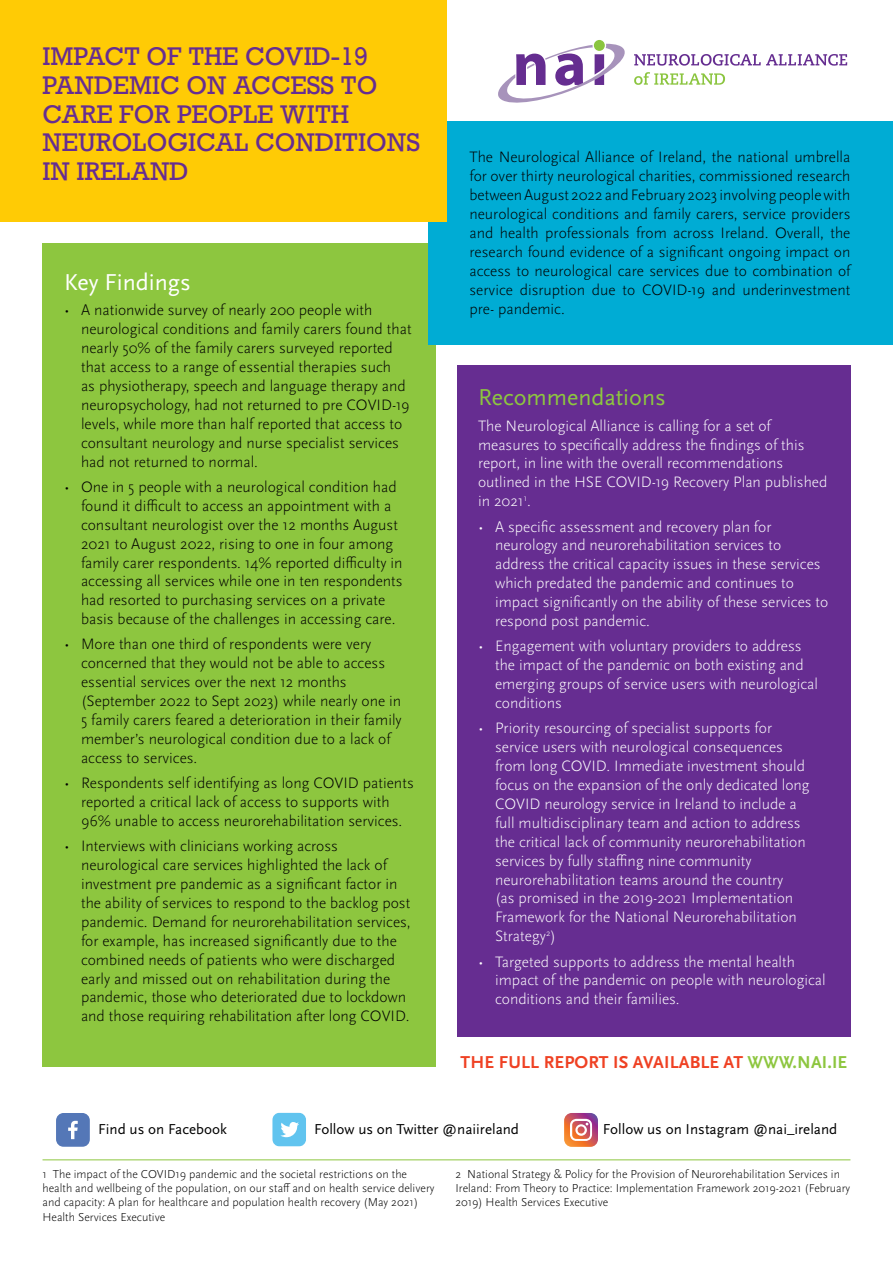
<style>
.page{position:relative;width:893px;height:1263px;background:#fff}
.page>*{position:absolute;margin:0;border:0;box-sizing:border-box;transform-origin:0 0}
.t1{font:24px/28.8px "Rockwell";color:#662d91}
.t2{font:24px "Scala Sans Pro";color:#8dc63f}
.t3{font:24px "Scala Sans Pro";color:#fff}
.t4{font:700 18px "Scala Sans Pro";letter-spacing:.01em;color:#ef4123}
.t5{font:300 15.75px/18.9px "Scala Sans Pro";color:#000}
.t6{font:300 15.75px/18.9px "Scala Sans Pro";color:#fff}
.t7{font:15px "Scala Sans Pro";color:#000}
.t8{font:300 12px/14.4px "Scala Sans Pro";color:#000}
.s1{color:#8dc63f}
</style>
<div class="page">
<div style="left:457px;top:365px;width:393px;height:672px;background:#662d91"></div>
<div style="left:43px;top:243px;width:393px;height:824px;background:#8dc63f"></div>
<svg style="left:634px;top:54px;width:213px;height:12px"></svg>
<svg style="left:634px;top:72px;width:91px;height:13px"></svg>
<svg style="left:498px;top:44px;width:127px;height:59px"></svg>
<div style="left:594px;top:40px;width:11px;height:11px;background:#8bc53f;border-radius:50%"></div>
<svg style="left:56px;top:1113px;width:34px;height:34px"></svg>
<svg style="left:272px;top:1113px;width:34px;height:33px"></svg>
<svg style="left:564px;top:1113px;width:34px;height:34px"></svg>
<hr style="left:43px;top:1159px;width:807px;height:1px;background:#8dc63f">
<div style="left:428px;top:121px;width:465px;height:223px;background:#00acd4"></div>
<div style="left:0;top:0;width:446px;height:221px;background:#ffcb05"></div>
<h1 class="t1" style="left:43px;top:42px;width:379px">IMPACT OF THE COVID-19<br>PANDEMIC ON ACCESS TO<br>CARE FOR PEOPLE WITH<br>NEUROLOGICAL CONDITIONS<br>IN IRELAND</h1>
<h1 class="t3" style="left:64px;top:268px;width:128px">Key Findings</h1>
<p class="t5" style="left:81px;top:301px;width:332px;text-indent:-17px">• A nationwide survey of nearly 200 people with neurological conditions and family carers found that nearly 50% of the family carers surveyed reported that access to a range of essential therapies such<br>as physiotherapy, speech and language therapy and neuropsychology, had not returned to pre COVID-19 levels, while more than half reported that access to consultant neurology and nurse specialist services had not returned to normal.</p>
<p class="t5" style="left:81px;top:477px;width:323px;text-indent:-17px">• One in 5 people with a neurological condition had found it difficult to access an appointment with a consultant neurologist over the 12 months August 2021 to August 2022, rising to one in four among family carer respondents. 14% reported difficulty in accessing all services while one in ten respondents had resorted to purchasing services on a private basis because of the challenges in accessing care.</p>
<p class="t5" style="left:81px;top:635px;width:322px;text-indent:-17px">• More than one third of respondents were very concerned that they would not be able to access essential services over the next 12 months (September 2022 to Sept 2023) while nearly one in 5 family carers feared a deterioration in their family member’s neurological condition due to a lack of access to services.</p>
<p class="t5" style="left:64px;top:774px;width:351px;text-align:center">• Respondents self identifying as long COVID patients reported a critical lack of access to supports with<br>96% unable to access neurorehabilitation services.</p>
<p class="t5" style="left:81px;top:837px;width:331px;text-indent:-17px">• Interviews with clinicians working across neurological care services highlighted the lack of investment pre pandemic as a significant factor in the ability of services to respond to the backlog post pandemic. Demand for neurorehabilitation services, for example, has increased significantly due to the combined needs of patients who were discharged early and missed out on rehabilitation during the pandemic, those who deteriorated due to lockdown and those requiring rehabilitation after long COVID.</p>
<p class="t5" style="left:469px;top:148px;width:383px;text-align:justify">The Neurological Alliance of Ireland, the national umbrella for over thirty neurological charities, commissioned research between August 2022 and February 2023 involving people with neurological conditions and family carers, service providers and health professionals from across Ireland. Overall, the research found evidence of a significant ongoing impact on access to neurological care services due to combination of service disruption due to COVID-19 and underinvestment pre- pandemic.</p>
<h1 class="t2" style="left:478px;top:384px;width:189px">Recommendations</h1>
<p class="t6" style="left:478px;top:416px;width:351px">The Neurological Alliance is calling for a set of measures to specifically address the findings of this report, in line with the overall recommendations outlined in the HSE COVID-19 Recovery Plan published in 2021<sup>1</sup>.</p>
<p class="t6" style="left:495px;top:517px;width:335px;text-indent:-17px">• A specific assessment and recovery plan for neurology and neurorehabilitation services to address the critical capacity issues in these services which predated the pandemic and continues to impact significantly on the ability of these services to respond post pandemic.</p>
<p class="t6" style="left:495px;top:637px;width:324px;text-indent:-17px">• Engagement with voluntary providers to address the impact of the pandemic on both existing and emerging groups of service users with neurological conditions</p>
<p class="t6" style="left:495px;top:719px;width:316px;text-indent:-17px">• Priority resourcing of specialist supports for service users with neurological consequences from long COVID. Immediate investment should focus on the expansion of the only dedicated long COVID neurology service in Ireland to include a full multidisciplinary team and action to address the critical lack of community neurorehabilitation services by fully staffing nine community neurorehabilitation teams around the country<br>(as promised in the 2019-2021 Implementation Framework for the National Neurorehabilitation Strategy<sup>2</sup>)</p>
<p class="t6" style="left:495px;top:952px;width:332px;text-indent:-17px">• Targeted supports to address the mental health impact of the pandemic on people with neurological conditions and their families.</p>
<p class="t4" style="left:460px;top:1052px;width:388px">THE FULL REPORT IS AVAILABLE AT <span class="s1">WWW.NAI.IE</span></p>
<p class="t7" style="left:98px;top:1121px;width:130px">Find us on Facebook</p>
<p class="t7" style="left:314px;top:1121px;width:207px">Follow us on Twitter @naiireland</p>
<p class="t7" style="left:603px;top:1121px;width:236px">Follow us on Instagram @nai_ireland</p>
<p class="t8" style="left:43px;top:1166px;width:394px">1 The impact of the COVID19 pandemic and the societal restrictions on the health and wellbeing of the population, on our staff and on health service delivery and capacity: A plan for healthcare and population health recovery (May 2021)<br>Health Services Executive</p>
<p class="t8" style="left:455px;top:1166px;width:396px">2 National Strategy &amp; Policy for the Provision of Neurorehabilitation Services in<br>Ireland: From Theory to Practice: Implementation Framework 2019-2021 (February<br>2019) Health Services Executive</p>
</div>
